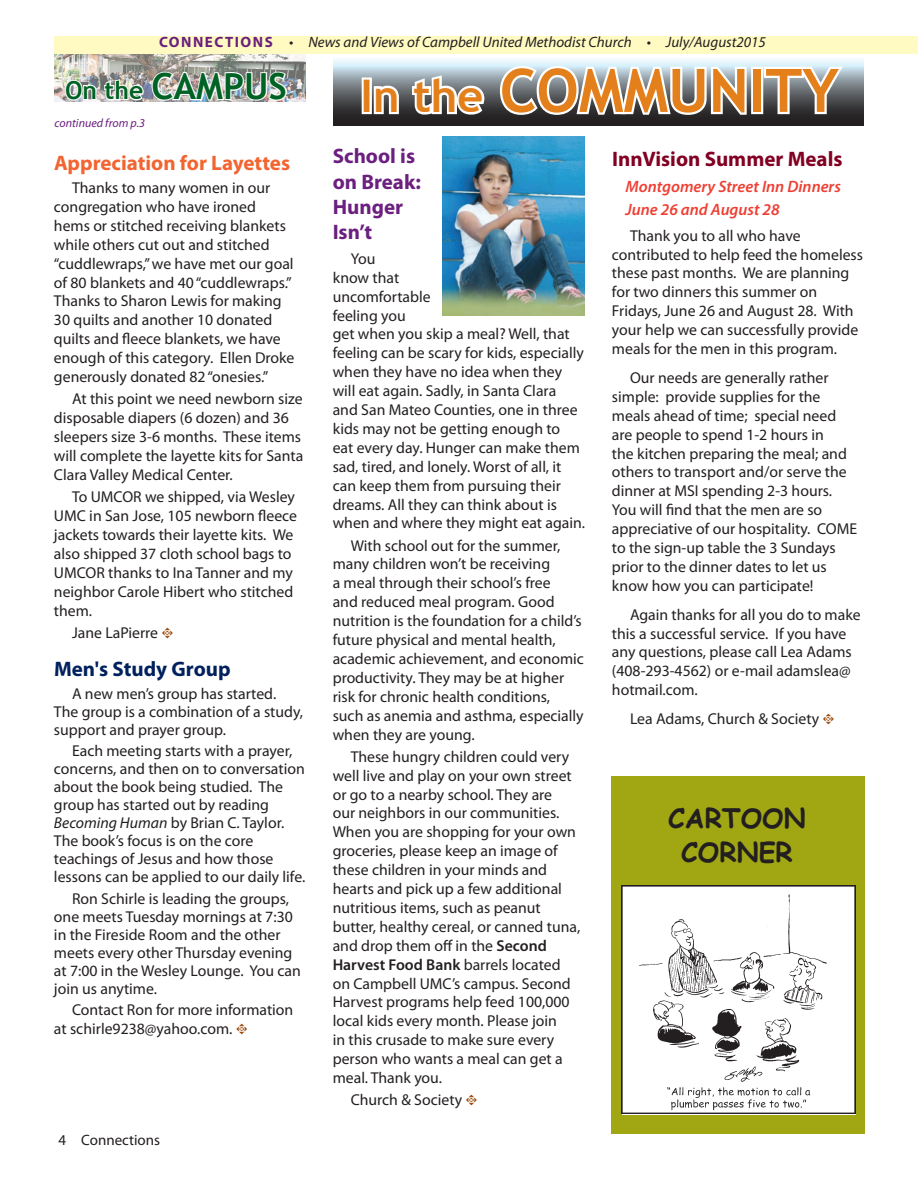
<style>
.page{position:relative;width:918px;height:1188px;background:#fff}
.page>*{position:absolute;margin:0;border:0;box-sizing:border-box;transform-origin:0 0}
.t1{font:700 60px "Trebuchet MS";color:#e4801b}
.t2{font:700 36px "Trebuchet MS";color:#006224}
.t3{font:700 27px/33.8px "Comic Sans MS";color:#231f20;text-align:center}
.t4{font:700 21px/25.2px "Myriad Pro";color:#6b1f7e}
.t5{font:700 21px "Myriad Pro";color:#f26430}
.t6{font:700 21px "Myriad Pro";color:#820123}
.t7{font:700 21px "Myriad Pro";color:#00215d}
.t8{font:italic 600 16.5px/22.8px "Myriad Pro";color:#ee3f34}
.t9{font:15.75px/18.9px "Myriad Pro";color:#231f20}
.t10{font:italic 15px "Myriad Pro";color:#231f20}
.t11{font:15px "Myriad Pro";color:#231f20}
.t12{font:italic 12px "Myriad Pro";color:#6b1f7e}
.s1{font-weight:700;font-style:normal;color:#6b1f7e}
.s2{font-size:24.75px}
.s3{font-family:"Type Embellishments One Let Plain";font-size:15px;color:#994606}
.s4{font-style:italic}
.s5{font-size:45px}
.s6{font-weight:600}
</style>
<div class="page">
<div style="left:55px;top:36px;width:863px;height:18px;background:#fffac1"></div>
<div style="left:611px;top:777px;width:254px;height:357px;background:#a1a713"></div>
<img style="left:622px;top:886px;width:233px;height:228px">
<img style="left:55px;top:55px;width:251px;height:47px">
<svg style="left:64px;top:78px;width:81px;height:24px"></svg>
<img style="left:151px;top:71px;width:137px;height:31px">
<svg style="left:333px;top:59px;width:531px;height:67px;background:#767c80"></svg>
<div style="left:362px;top:77px;width:10px;height:37px;border:4px solid #fff"></div>
<svg style="left:372px;top:82px;width:29px;height:34px"></svg>
<svg style="left:410px;top:73px;width:77px;height:45px"></svg>
<svg style="left:498px;top:64px;width:251px;height:54px"></svg>
<div style="left:751px;top:67px;width:12px;height:47px;border:4px solid #fff"></div>
<svg style="left:762px;top:63px;width:83px;height:53px"></svg>
<img style="left:442px;top:137px;width:142px;height:178px">
<p class="t10" style="left:159px;top:33px;width:609px"><span class="s1">CONNECTIONS</span> • News and Views of Campbell United Methodist Church • July/August2015</p>
<h2 class="t2" style="left:65px;top:64px;width:223px"><span class="s2">On the</span> CAMPUS</h2>
<p class="t12" style="left:55px;top:116px;width:92px">continued from p.3</p>
<h3 class="t5" style="left:54px;top:150px;width:238px">Appreciation for Layettes</h3>
<p class="t9" style="left:54px;top:178px;width:242px;text-indent:18px">Thanks to many women in our congregation who have ironed hems or stitched receiving blankets while others cut out and stitched “cuddlewraps,” we have met our goal of 80 blankets and 40 “cuddlewraps.” Thanks to Sharon Lewis for making 30 quilts and another 10 donated quilts and fleece blankets, we have enough of this category. Ellen Droke generously donated 82 “onesies.”</p>
<p class="t9" style="left:54px;top:390px;width:251px;text-indent:18px">At this point we need newborn size disposable diapers (6 dozen) and 36 sleepers size 3-6 months. These items will complete the layette kits for Santa Clara Valley Medical Center.</p>
<p class="t9" style="left:54px;top:488px;width:245px;text-indent:18px">To UMCOR we shipped, via Wesley<br>UMC in San Jose, 105 newborn fleece jackets towards their layette kits. We also shipped 37 cloth school bags to<br>UMCOR thanks to Ina Tanner and my neighbor Carole Hibert who stitched them.</p>
<p class="t9" style="left:72px;top:623px;width:103px">Jane LaPierre <span class="s3">t</span></p>
<h3 class="t7" style="left:54px;top:655px;width:178px">Men's Study Group</h3>
<p class="t9" style="left:54px;top:684px;width:251px;line-height:18px;text-indent:18px">A new men’s group has started.<br>The group is a combination of a study, support and prayer group.</p>
<p class="t9" style="left:54px;top:742px;width:253px;line-height:18px;text-indent:18px">Each meeting starts with a prayer, concerns, and then on to conversation about the book being studied. The group has started out by reading <span class="s4">Becoming Human</span> by Brian C. Taylor.<br>The book’s focus is on the core teachings of Jesus and how those lessons can be applied to our daily life.</p>
<p class="t9" style="left:54px;top:889px;width:248px;line-height:18px;text-indent:18px">Ron Schirle is leading the groups, one meets Tuesday mornings at 7:30 in the Fireside Room and the other meets every other Thursday evening at 7:00 in the Wesley Lounge. You can join us anytime.</p>
<p class="t9" style="left:54px;top:1000px;width:241px;text-indent:18px">Contact Ron for more information at schirle9238@yahoo.com. <span class="s3">t</span></p>
<p class="t11" style="left:59px;top:1131px;width:103px">4 Connections</p>
<h1 class="t1" style="left:361px;top:53px;width:480px"><span class="s5">In the</span> COMMUNITY</h1>
<h3 class="t4" style="left:333px;top:143px;width:90px">School is on Break:<br>Hunger<br>Isn’t</h3>
<p class="t9" style="left:333px;top:249px;width:254px;text-indent:18px">You<br>know that<br>uncomfortable<br>feeling you<br>get when you skip a meal? Well, that feeling can be scary for kids, especially when they have no idea when they will eat again. Sadly, in Santa Clara and San Mateo Counties, one in three kids may not be getting enough to<br>eat every day. Hunger can make them sad, tired, and lonely. Worst of all, it can keep them from pursuing their dreams. All they can think about is when and where they might eat again.</p>
<p class="t9" style="left:333px;top:536px;width:253px;text-indent:18px">With school out for the summer, many children won’t be receiving<br>a meal through their school’s free<br>and reduced meal program. Good nutrition is the foundation for a child’s future physical and mental health, academic achievement, and economic productivity. They may be at higher risk for chronic health conditions, such as anemia and asthma, especially when they are young.</p>
<p class="t9" style="left:333px;top:747px;width:249px;text-indent:18px">These hungry children could very well live and play on your own street or go to a nearby school. They are<br>our neighbors in our communities.<br>When you are shopping for your own groceries, please keep an image of these children in your minds and hearts and pick up a few additional nutritious items, such as peanut butter, healthy cereal, or canned tuna, and drop them off in the <span class="s6">Second<br>Harvest Food Bank</span> barrels located on Campbell UMC’s campus. Second<br>Harvest programs help feed 100,000 local kids every month. Please join<br>in this crusade to make sure every person who wants a meal can get a meal. Thank you.</p>
<p class="t9" style="left:351px;top:1090px;width:128px">Church &amp; Society <span class="s3">t</span></p>
<h3 class="t6" style="left:612px;top:145px;width:232px">InnVision Summer Meals</h3>
<p class="t8" style="left:626px;top:175px;width:217px">Montgomery Street Inn Dinners<br>June 26 and August 28</p>
<p class="t9" style="left:612px;top:226px;width:253px;text-indent:18px">Thank you to all who have contributed to help feed the homeless these past months. We are planning for two dinners this summer on Fridays, June 26 and August 28. With your help we can successfully provide meals for the men in this program.</p>
<p class="t9" style="left:612px;top:368px;width:247px;text-indent:18px">Our needs are generally rather simple: provide supplies for the meals ahead of time; special need are people to spend 1-2 hours in<br>the kitchen preparing the meal; and others to transport and/or serve the dinner at MSI spending 2-3 hours.<br>You will find that the men are so appreciative of our hospitality. COME to the sign-up table the 3 Sundays prior to the dinner dates to let us know how you can participate!</p>
<p class="t9" style="left:612px;top:605px;width:250px;text-indent:18px">Again thanks for all you do to make this a successful service. If you have any questions, please call Lea Adams (408-293-4562) or e-mail adamslea@ hotmail.com.</p>
<p class="t9" style="left:630px;top:709px;width:206px">Lea Adams, Church &amp; Society <span class="s3">t</span></p>
<h3 class="t3" style="left:668px;top:800px;width:139px">CARTOON<br>CORNER</h3>
</div>
